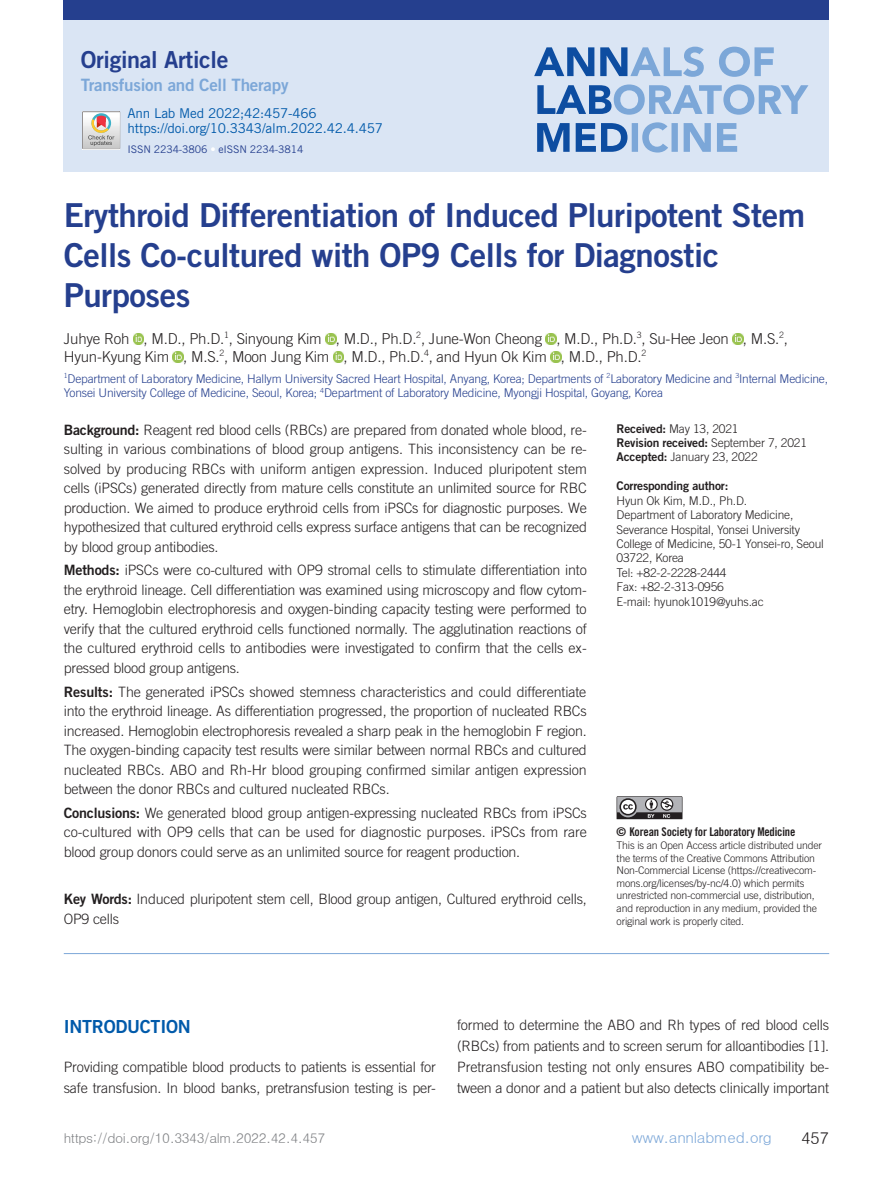
<style>
.page{position:relative;width:893px;height:1191px;background:#fff}
.page>*{position:absolute;margin:0;border:0;box-sizing:border-box;transform-origin:0 0}
.제목{font:33px/39.6px "Trade Gothic LT Std Bd 2";letter-spacing:-.015em;color:#253f8e}
.논문분류{font:23.4px "Trade Gothic LT Std Bd 2";letter-spacing:-.015em;color:#253f8e}
.본문대제목{font:18px "Trade Gothic LT Std Bd 2";letter-spacing:-.015em;color:#015aaa}
.논문소분류{font:16.95px "Trade Gothic LT Std Bd 2";letter-spacing:-.015em;color:#7ca7d8}
.URL{font:16.5px "Dotum";color:#231f20}
.저자{font:300 15px/18px "Trade Gothic LT Std";letter-spacing:-.015em;color:#231f20}
.URL-2{font:15px "Dotum";letter-spacing:-.02em;color:#7ca7d8}
.초록{font:300 14.25px/19.5px "Trade Gothic LT Std";letter-spacing:-.015em;color:#231f20;text-align:justify}
.본문{font:300 14.25px/21px "Trade Gothic LT Std";letter-spacing:-.015em;color:#231f20}
.t1{font:13.5px "Dotum";letter-spacing:-.03em;color:#808285}
.DOI_단락{font:13.5px "Trade Gothic LT Std";letter-spacing:-.015em;color:#015aaa}
.서지단락{font:13.5px "Trade Gothic LT Std";letter-spacing:-.015em;color:#015aaa}
.소속{font:300 12px/14.4px "Trade Gothic LT Std";letter-spacing:-.015em;color:#253f8e}
.교신저자{font:300 12px/14.4px "Trade Gothic LT Std";letter-spacing:-.015em;color:#231f20}
.교신저자-2{font:12px/14.4px "Trade Gothic LT Std Bd 2";letter-spacing:-.015em;color:#231f20}
.t2{font:12px "Trade Gothic LT Std Bd Cn 20";letter-spacing:-.015em;color:#231f20}
.t3{font:300 10.5px/12.6px "Trade Gothic LT Std";letter-spacing:-.015em;color:#231f20}
.ISSN{font:10.5px "Trade Gothic LT Std";letter-spacing:-.015em;color:#253f8e}
.s1{color:#fff}
.s2{font-family:"Trade Gothic LT Std Bd 2";font-weight:400}
.s3{font-family:"Trade Gothic LT Std";font-weight:300}
.s4{font-family:"Trade Gothic LT Std Bd 2"}
</style>
<div class="page">
<div style="left:64px;top:0;width:765px;height:172px;background:#dae5f4"></div>
<div style="left:64px;top:0;width:765px;height:19px;background:#253f8e"></div>
<svg style="left:537px;top:122px;width:200px;height:30px"></svg>
<svg style="left:537px;top:84px;width:271px;height:31px"></svg>
<svg style="left:534px;top:47px;width:240px;height:30px"></svg>
<svg style="left:133px;top:334px;width:11px;height:10px"></svg>
<svg style="left:325px;top:334px;width:11px;height:10px"></svg>
<svg style="left:546px;top:334px;width:11px;height:10px"></svg>
<svg style="left:733px;top:334px;width:10px;height:10px"></svg>
<svg style="left:173px;top:352px;width:11px;height:10px"></svg>
<svg style="left:333px;top:352px;width:11px;height:10px"></svg>
<svg style="left:551px;top:352px;width:10px;height:10px"></svg>
<svg style="left:617px;top:796px;width:65px;height:23px"></svg>
<hr style="left:64px;top:953px;width:765px;height:1px;background:#7ca7d8">
<svg style="left:82px;top:111px;width:38px;height:38px"></svg>
<p class="논문분류" style="left:81px;top:45px;width:149px">Original Article</p>
<p class="논문소분류" style="left:81px;top:75px;width:209px">Transfusion and Cell Therapy</p>
<p class="서지단락" style="left:128px;top:105px;width:191px">Ann Lab Med 2022;42:457-466</p>
<p class="DOI_단락" style="left:128px;top:120px;width:257px">https://doi.org/10.3343/alm.2022.42.4.457</p>
<p class="ISSN" style="left:128px;top:143px;width:177px">ISSN 2234-3806 <span class="s1">•</span> eISSN 2234-3814</p>
<p class="제목" style="left:64px;top:195px;width:743px">Erythroid Differentiation of Induced Pluripotent Stem<br>Cells Co-cultured with OP9 Cells for Diagnostic<br>Purposes</p>
<p class="저자" style="left:64px;top:329px;width:726px">Juhye Roh , M.D., Ph.D.<sup>1</sup>, Sinyoung Kim , M.D., Ph.D.<sup>2</sup>, June-Won Cheong , M.D., Ph.D.<sup>3</sup>, Su-Hee Jeon , M.S.<sup>2</sup>,<br>Hyun-Kyung Kim , M.S.<sup>2</sup>, Moon Jung Kim , M.D., Ph.D.<sup>4</sup>, and Hyun Ok Kim , M.D., Ph.D.<sup>2</sup></p>
<p class="소속" style="left:64px;top:371px;width:766px"><sup>1</sup>Department of Laboratory Medicine, Hallym University Sacred Heart Hospital, Anyang, Korea; Departments of <sup>2</sup>Laboratory Medicine and <sup>3</sup>Internal Medicine,<br>Yonsei University College of Medicine, Seoul, Korea; <sup>4</sup>Department of Laboratory Medicine, Myongji Hospital, Goyang, Korea</p>
<p class="초록" style="left:64px;top:419px;width:525px"><span class="s2">Background:</span> Reagent red blood cells (RBCs) are prepared from donated whole blood, re&shy;sulting in various combinations of blood group antigens. This inconsistency can be re&shy;solved by producing RBCs with uniform antigen expression. Induced pluripotent stem cells (iPSCs) generated directly from mature cells constitute an unlimited source for RBC production. We aimed to produce erythroid cells from iPSCs for diagnostic purposes. We hypothesized that cultured erythroid cells express surface antigens that can be recognized by blood group antibodies.</p>
<p class="초록" style="left:64px;top:560px;width:525px"><span class="s2">Methods:</span> iPSCs were co-cultured with OP9 stromal cells to stimulate differentiation into the erythroid lineage. Cell differentiation was examined using microscopy and flow cytom&shy;etry. Hemoglobin electrophoresis and oxygen-binding capacity testing were performed to verify that the cultured erythroid cells functioned normally. The agglutination reactions of the cultured erythroid cells to antibodies were investigated to confirm that the cells ex&shy;pressed blood group antigens.</p>
<p class="초록" style="left:64px;top:681px;width:525px"><span class="s2">Results:</span> The generated iPSCs showed stemness characteristics and could differentiate into the erythroid lineage. As differentiation progressed, the proportion of nucleated RBCs increased. Hemoglobin electrophoresis revealed a sharp peak in the hemoglobin F region.<br>The oxygen-binding capacity test results were similar between normal RBCs and cultured nucleated RBCs. ABO and Rh-Hr blood grouping confirmed similar antigen expression between the donor RBCs and cultured nucleated RBCs.</p>
<p class="초록" style="left:64px;top:803px;width:525px"><span class="s2">Conclusions:</span> We generated blood group antigen-expressing nucleated RBCs from iPSCs co-cultured with OP9 cells that can be used for diagnostic purposes. iPSCs from rare blood group donors could serve as an unlimited source for reagent production.</p>
<p class="초록" style="left:64px;top:889px;width:525px"><span class="s2">Key Words:</span> Induced pluripotent stem cell, Blood group antigen, Cultured erythroid cells,<br>OP9 cells</p>
<p class="교신저자" style="left:617px;top:421px;width:123px"><span class="s2">Received:</span> May 13, 2021</p>
<p class="교신저자-2" style="left:617px;top:435px;width:192px">Revision received: <span class="s3">September 7, 2021</span></p>
<p class="교신저자" style="left:617px;top:450px;width:143px"><span class="s2">Accepted:</span> January 23, 2022</p>
<p class="교신저자-2" style="left:617px;top:478px;width:132px">Corresponding author:<br><span class="s3">Hyun Ok Kim, M.D., Ph.D.</span></p>
<p class="교신저자" style="left:617px;top:507px;width:209px">Department of Laboratory Medicine, Severance Hospital, Yonsei University College of Medicine, 50-1 Yonsei-ro, Seoul 03722, Korea</p>
<p class="교신저자" style="left:617px;top:565px;width:112px">Tel: +82-2-2228-2444</p>
<p class="교신저자" style="left:617px;top:579px;width:109px">Fax: +82-2-313-0956</p>
<p class="교신저자" style="left:617px;top:594px;width:149px">E-mail: hyunok1019@yuhs.ac</p>
<p class="t2" style="left:617px;top:824px;width:180px"><span class="s4">©</span> Korean Society for Laboratory Medicine</p>
<p class="t3" style="left:617px;top:839px;width:207px">This is an Open Access article distributed under the terms of the Creative Commons Attribution Non-Commercial License (https://creativecom&shy;mons.org/licenses/by-nc/4.0) which permits</p>
<p class="t3" style="left:617px;top:889px;width:202px">unrestricted non-commercial use, distribution, and reproduction in any medium, provided the original work is properly cited.</p>
<p class="본문대제목" style="left:64px;top:1015px;width:129px">INTRODUCTION</p>
<p class="본문" style="left:64px;top:1056px;width:374px">Providing compatible blood products to patients is essential for safe transfusion. In blood banks, pretransfusion testing is per-</p>
<p class="본문" style="left:457px;top:1014px;width:374px;text-align:justify">formed to determine the ABO and Rh types of red blood cells (RBCs) from patients and to screen serum for alloantibodies [1].<br>Pretransfusion testing not only ensures ABO compatibility be&shy;tween a donor and a patient but also detects clinically important</p>
<p class="t1" style="left:64px;top:1131px;width:263px">https://doi.org/10.3343/alm.2022.42.4.457</p>
<p class="URL-2" style="left:632px;top:1130px;width:142px">www.annlabmed.org</p>
<p class="URL" style="left:801px;top:1129px;width:30px">457</p>
</div>
